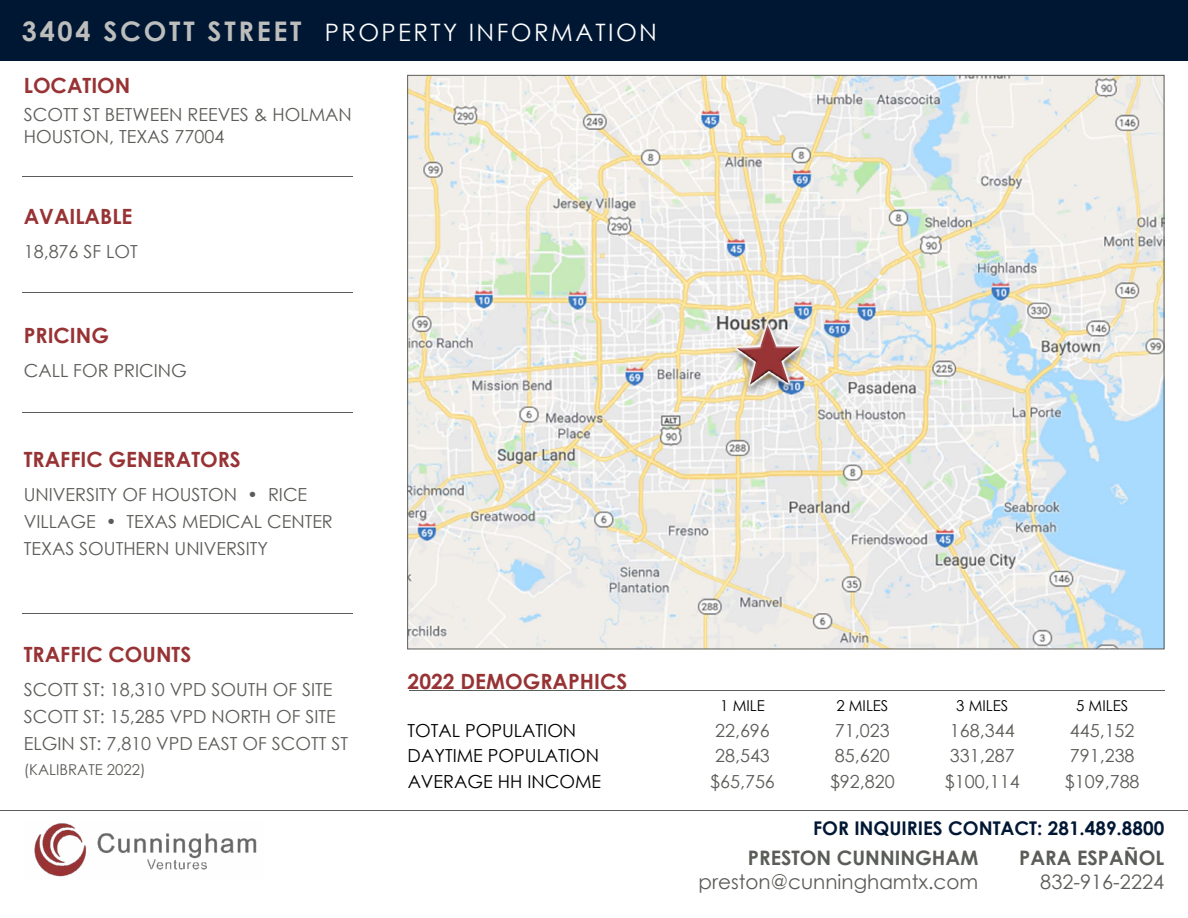
<style>
.page{position:relative;width:1188px;height:918px;background:#fff}
.page>*{position:absolute;margin:0;border:0;box-sizing:border-box;transform-origin:0 0}
.t1{font:24px "Century Gothic";letter-spacing:.1em;color:#fff}
.t2{font:700 21px "Century Gothic";color:#983335}
.t3{font:19.95px "Century Gothic";color:#5b5d58}
.t4{font:700 19.95px "Century Gothic";color:#5b5d58}
.t5{font:700 18.9px "Century Gothic";color:#001734}
.t6{font:18px/27px "Century Gothic";color:#5b5d58}
.t7{font:18px "Century Gothic";color:#000}
.t8{font:15px "Century Gothic";color:#000}
.t9{font:15px "Century Gothic";color:#5b5d58}
.s1{font-weight:700;font-size:27px;color:#bdbebc}
</style>
<div class="page">
<img style="left:409px;top:77px;width:753px;height:570px">
<div style="left:0;top:1px;width:1188px;height:60px;background:#001734"></div>
<img style="left:34px;top:823px;width:223px;height:54px">
<hr style="left:0;top:811px;width:1188px;height:1px;background:#5b5d58">
<hr style="left:409px;top:690px;width:755px;height:1px;background:#5b5d58">
<h1 class="t1" style="left:22px;top:15px;width:637px"><span class="s1">3404 SCOTT STREET</span> PROPERTY INFORMATION</h1>
<p class="t2" style="left:24px;top:69px;width:108px">LOCATION</p>
<p class="t6" style="left:24px;top:103px;width:330px;line-height:21.6px">SCOTT ST BETWEEN REEVES &amp; HOLMAN<br>HOUSTON, TEXAS 77004</p>
<p class="t2" style="left:24px;top:200px;width:110px">AVAILABLE</p>
<p class="t6" style="left:24px;top:237px;width:116px">18,876 SF LOT</p>
<p class="t2" style="left:24px;top:320px;width:87px">PRICING</p>
<p class="t6" style="left:24px;top:357px;width:165px">CALL FOR PRICING</p>
<p class="t2" style="left:24px;top:443px;width:219px">TRAFFIC GENERATORS</p>
<p class="t6" style="left:24px;top:480px;width:311px">UNIVERSITY OF HOUSTON • RICE<br>VILLAGE • TEXAS MEDICAL CENTER<br>TEXAS SOUTHERN UNIVERSITY</p>
<p class="t2" style="left:24px;top:639px;width:169px">TRAFFIC COUNTS</p>
<p class="t6" style="left:24px;top:676px;width:326px">SCOTT ST: 18,310 VPD SOUTH OF SITE<br>SCOTT ST: 15,285 VPD NORTH OF SITE<br>ELGIN ST: 7,810 VPD EAST OF SCOTT ST</p>
<p class="t9" style="left:24px;top:759px;width:123px">(KALIBRATE 2022)</p>
<p class="t2" style="left:408px;top:666px;width:221px">2022 DEMOGRAPHICS</p>
<p class="t8" style="left:720px;top:695px;width:46px">1 MILE</p>
<p class="t8" style="left:836px;top:695px;width:54px">2 MILES</p>
<p class="t8" style="left:956px;top:695px;width:54px">3 MILES</p>
<p class="t8" style="left:1076px;top:695px;width:54px">5 MILES</p>
<p class="t7" style="left:408px;top:717px;width:170px">TOTAL POPULATION</p>
<p class="t6" style="left:715px;top:716px;width:56px">22,696</p>
<p class="t6" style="left:835px;top:716px;width:56px">71,023</p>
<p class="t6" style="left:950px;top:716px;width:66px">168,344</p>
<p class="t6" style="left:1070px;top:716px;width:66px">445,152</p>
<p class="t7" style="left:408px;top:743px;width:193px">DAYTIME POPULATION</p>
<p class="t6" style="left:715px;top:742px;width:56px">28,543</p>
<p class="t6" style="left:835px;top:742px;width:56px">85,620</p>
<p class="t6" style="left:950px;top:742px;width:66px">331,287</p>
<p class="t6" style="left:1070px;top:742px;width:66px">791,238</p>
<p class="t7" style="left:408px;top:769px;width:195px">AVERAGE HH INCOME</p>
<p class="t6" style="left:710px;top:767px;width:66px">$65,756</p>
<p class="t6" style="left:830px;top:767px;width:66px">$92,820</p>
<p class="t6" style="left:945px;top:767px;width:76px">$100,114</p>
<p class="t6" style="left:1065px;top:767px;width:76px">$109,788</p>
<p class="t5" style="left:813px;top:814px;width:353px">FOR INQUIRIES CONTACT: 281.489.8800</p>
<p class="t4" style="left:748px;top:842px;width:232px">PRESTON CUNNINGHAM</p>
<p class="t3" style="left:698px;top:867px;width:281px">preston@cunninghamtx.com</p>
<p class="t4" style="left:1019px;top:842px;width:146px">PARA ESPAÑOL</p>
<p class="t3" style="left:1040px;top:867px;width:125px">832-916-2224</p>
</div>
